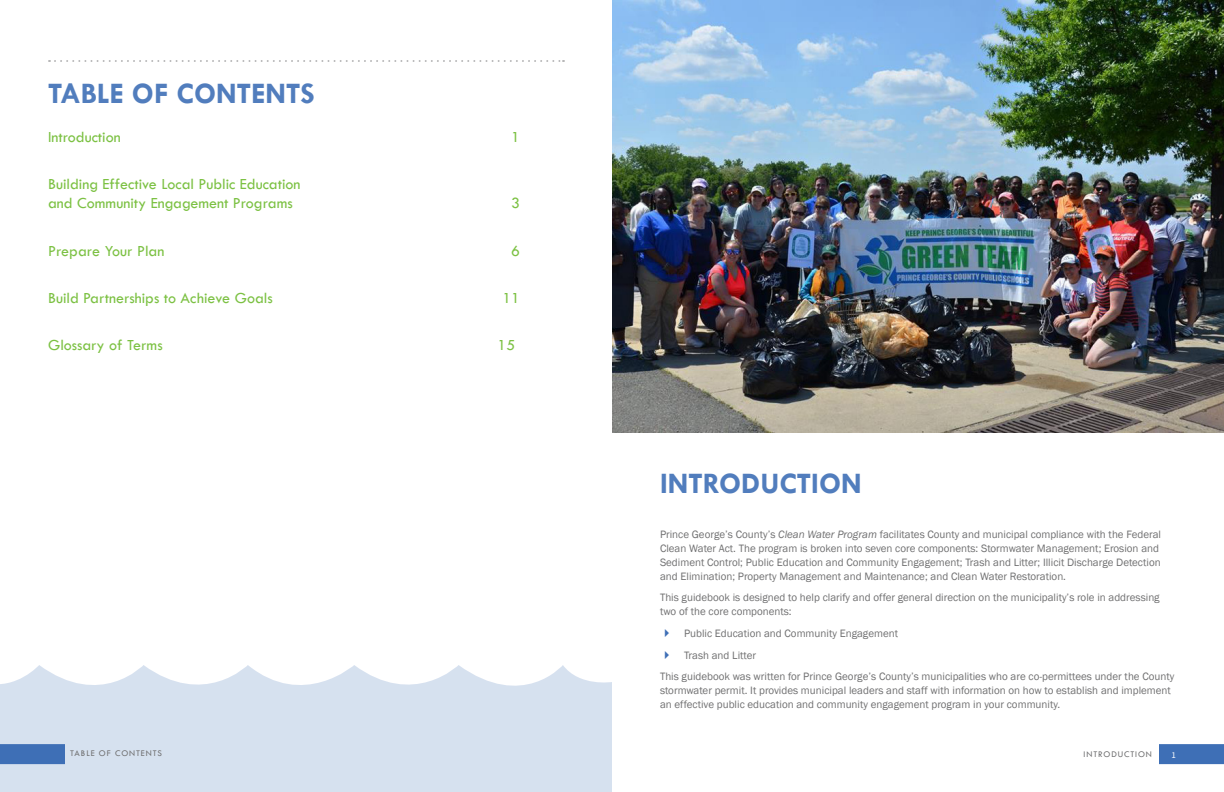
<style>
.page{position:relative;width:1224px;height:792px;background:#fff}
.page>*{position:absolute;margin:0;border:0;box-sizing:border-box;transform-origin:0 0}
.Chapter_-_Title{font:700 30px "Tw Cen";color:#517dbd}
.t1{font:16px/19.2px "Tw Cen";color:#7cc143}
.Chapter_-_Body{font:11px/14px "Franklin Gothic";color:#707071}
.Footer_-_text_left{font:9px "Tw Cen";letter-spacing:.1em;color:#707071}
.t2{font:9px "Source Sans Pro";color:#fff}
.s1{font-style:italic}
</style>
<div class="page">
<svg style="left:0;top:665px;width:612px;height:127px;background:#dae4f0"></svg>
<img style="left:612px;top:1px;width:612px;height:432px">
<div style="left:1159px;top:744px;width:65px;height:20px;background:#3e6fb6"></div>
<div style="left:0;top:744px;width:65px;height:20px;background:#3e6fb6"></div>
<svg style="left:49px;top:60px;width:515px;height:2px"></svg>
<p class="Chapter_-_Title" style="left:48px;top:75px;width:268px">TABLE OF CONTENTS</p>
<p class="t1" style="left:48px;top:127px;width:74px">Introduction</p>
<p class="t1" style="left:511px;top:127px;width:10px">1</p>
<p class="t1" style="left:48px;top:175px;width:254px">Building Effective Local Public Education and Community Engagement Programs</p>
<p class="t1" style="left:511px;top:194px;width:10px">3</p>
<p class="t1" style="left:48px;top:241px;width:118px">Prepare Your Plan</p>
<p class="t1" style="left:511px;top:241px;width:10px">6</p>
<p class="t1" style="left:48px;top:288px;width:226px">Build Partnerships to Achieve Goals</p>
<p class="t1" style="left:502px;top:288px;width:19px">11</p>
<p class="t1" style="left:48px;top:335px;width:116px">Glossary of Terms</p>
<p class="t1" style="left:498px;top:335px;width:19px">15</p>
<p class="Chapter_-_Title" style="left:660px;top:466px;width:203px">INTRODUCTION</p>
<p class="Chapter_-_Body" style="left:660px;top:527px;width:503px">Prince George’s County’s <span class="s1">Clean Water Program</span> facilitates County and municipal compliance with the Federal Clean Water Act. The program is broken into seven core components: Stormwater Management; Erosion and Sediment Control; Public Education and Community Engagement; Trash and Litter; Illicit Discharge Detection and Elimination; Property Management and Maintenance; and Clean Water Restoration.</p>
<p class="Chapter_-_Body" style="left:660px;top:590px;width:501px">This guidebook is designed to help clarify and offer general direction on the municipality’s role in addressing two of the core components:</p>
<p class="Chapter_-_Body" style="left:684px;top:626px;width:216px">Public Education and Community Engagement</p>
<p class="Chapter_-_Body" style="left:684px;top:648px;width:74px">Trash and Litter</p>
<p class="Chapter_-_Body" style="left:660px;top:669px;width:516px">This guidebook was written for Prince George’s County’s municipalities who are co-permittees under the County stormwater permit. It provides municipal leaders and staff with information on how to establish and implement an effective public education and community engagement program in your community.</p>
<p class="Footer_-_text_left" style="left:70px;top:748px;width:94px">TABLE OF CONTENTS</p>
<p class="Footer_-_text_left" style="left:1084px;top:749px;width:70px">INTRODUCTION</p>
<p class="t2" style="left:1172px;top:749px;width:6px">1</p>
</div>
